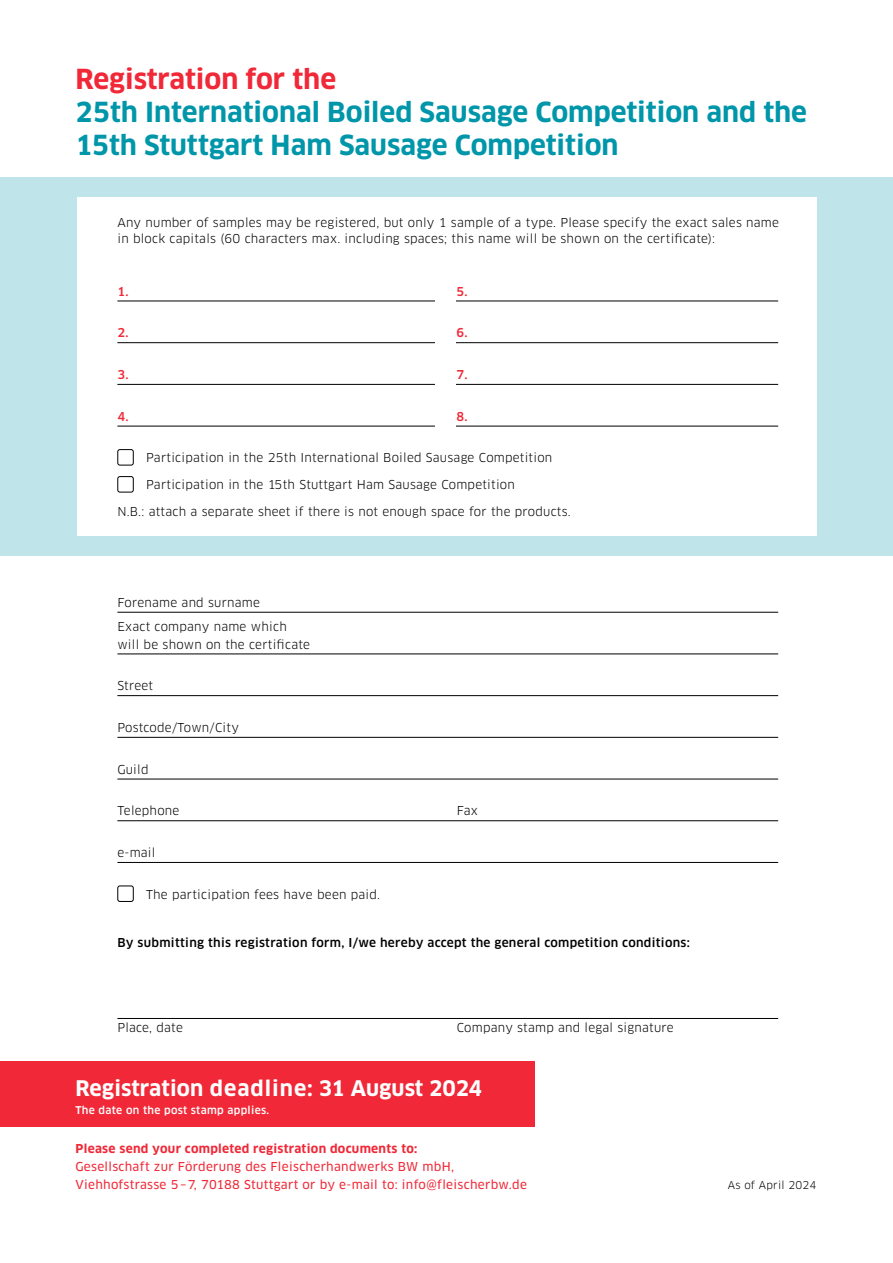
<style>
.page{position:relative;width:893px;height:1263px;background:#fff}
.page>*{position:absolute;margin:0;border:0;box-sizing:border-box;transform-origin:0 0}
.Headline_2{font:700 27px/33px "Clan Pro";color:#0096aa}
.t1{font:700 21px "Clan Pro";letter-spacing:.005em;color:#fff}
.Formular{font:12px "Clan Pro";letter-spacing:.02em;color:#000}
.Text{font:12px/16.5px "Clan Pro";letter-spacing:.02em;color:#000}
.t2{font:12px/18px "Clan Pro News";letter-spacing:.025em;color:#f02837}
.Formular-2{font:500 12px "Clan Pro";letter-spacing:.025em;color:#000}
.Text_Bold_Rot{font:700 12px "Clan Pro";letter-spacing:.025em;color:#f02837}
.Formular-3{font:500 12px "Clan Pro";color:#f02837}
.Text_Weiss_Info{font:500 10.5px "Clan Pro";letter-spacing:.03em;color:#fff}
.Text-2{font:10.5px "Clan Pro";letter-spacing:.02em;color:#000}
.s1{color:#f02837}
</style>
<div class="page">
<div style="left:0;top:178px;width:893px;height:378px;background:#bfe5ea"></div>
<div style="left:77px;top:197px;width:739px;height:339px;background:#fff"></div>
<div style="left:0;top:1061px;width:535px;height:65px;background:#f02837"></div>
<hr style="left:117px;top:301px;width:661px;height:1px;background:#000">
<hr style="left:117px;top:342px;width:661px;height:1px;background:#000">
<hr style="left:117px;top:384px;width:661px;height:1px;background:#000">
<hr style="left:117px;top:426px;width:661px;height:1px;background:#000">
<div style="left:117px;top:449px;width:17px;height:16px;border:1px solid #000;border-radius:2px"></div>
<div style="left:117px;top:476px;width:17px;height:16px;border:1px solid #000;border-radius:2px"></div>
<div style="left:435px;top:277px;width:21px;height:157px;background:#fff"></div>
<hr style="left:117px;top:612px;width:661px;height:1px;background:#000">
<hr style="left:117px;top:653px;width:661px;height:1px;background:#000">
<hr style="left:117px;top:695px;width:661px;height:1px;background:#000">
<hr style="left:117px;top:737px;width:661px;height:1px;background:#000">
<hr style="left:117px;top:779px;width:661px;height:1px;background:#000">
<hr style="left:117px;top:820px;width:661px;height:1px;background:#000">
<hr style="left:117px;top:862px;width:661px;height:1px;background:#000">
<div style="left:117px;top:885px;width:17px;height:17px;border:1px solid #000;border-radius:2px"></div>
<hr style="left:117px;top:1018px;width:661px;height:1px;background:#000">
<p class="Headline_2" style="left:75px;top:63px;width:733px"><span class="s1">Registration for the<br></span>25th International Boiled Sausage Competition and the<br>15th Stuttgart Ham Sausage Competition</p>
<p class="Text" style="left:117px;top:214px;width:663px">Any number of samples may be registered, but only 1 sample of a type. Please specify the exact sales name in block capitals (60 characters max. including spaces; this name will be shown on the certificate):</p>
<p class="Formular-3" style="left:117px;top:284px;width:13px">1.</p>
<p class="Formular-3" style="left:456px;top:284px;width:13px">5.</p>
<p class="Formular-3" style="left:117px;top:326px;width:13px">2.</p>
<p class="Formular-3" style="left:456px;top:326px;width:13px">6.</p>
<p class="Formular-3" style="left:117px;top:368px;width:13px">3.</p>
<p class="Formular-3" style="left:456px;top:368px;width:13px">7.</p>
<p class="Formular-3" style="left:117px;top:409px;width:13px">4.</p>
<p class="Formular-3" style="left:456px;top:409px;width:13px">8.</p>
<p class="Formular" style="left:146px;top:451px;width:408px">Participation in the 25th International Boiled Sausage Competition</p>
<p class="Formular" style="left:146px;top:478px;width:370px">Participation in the 15th Stuttgart Ham Sausage Competition</p>
<p class="Formular" style="left:117px;top:505px;width:455px">N.B.: attach a separate sheet if there is not enough space for the products.</p>
<p class="Formular" style="left:117px;top:595px;width:144px">Forename and surname</p>
<p class="Formular" style="left:117px;top:619px;width:171px">Exact company name which</p>
<p class="Formular" style="left:117px;top:637px;width:194px">will be shown on the certificate</p>
<p class="Formular" style="left:117px;top:679px;width:37px">Street</p>
<p class="Formular" style="left:117px;top:720px;width:123px">Postcode/Town/City</p>
<p class="Formular" style="left:117px;top:762px;width:33px">Guild</p>
<p class="Formular" style="left:117px;top:804px;width:64px">Telephone</p>
<p class="Formular" style="left:457px;top:804px;width:23px">Fax</p>
<p class="Formular" style="left:117px;top:845px;width:40px">e-mail</p>
<p class="Formular" style="left:146px;top:887px;width:236px">The participation fees have been paid.</p>
<p class="Formular-2" style="left:117px;top:935px;width:574px">By submitting this registration form, I/we hereby accept the general competition conditions:</p>
<p class="Formular" style="left:117px;top:1021px;width:67px">Place, date</p>
<p class="Formular" style="left:457px;top:1021px;width:219px">Company stamp and legal signature</p>
<p class="t1" style="left:75px;top:1076px;width:408px">Registration deadline: 31 August 2024</p>
<p class="Text_Weiss_Info" style="left:75px;top:1104px;width:195px">The date on the post stamp applies.</p>
<p class="Text_Bold_Rot" style="left:75px;top:1141px;width:343px">Please send your completed registration documents to:</p>
<p class="t2" style="left:75px;top:1157px;width:453px">Gesellschaft zur Förderung des Fleischerhandwerks BW mbH,<br>Viehhofstrasse 5–7, 70188 Stuttgart or by e-mail to: info@fleischerbw.de</p>
<p class="Text-2" style="left:728px;top:1178px;width:90px">As of April 2024</p>
</div>
